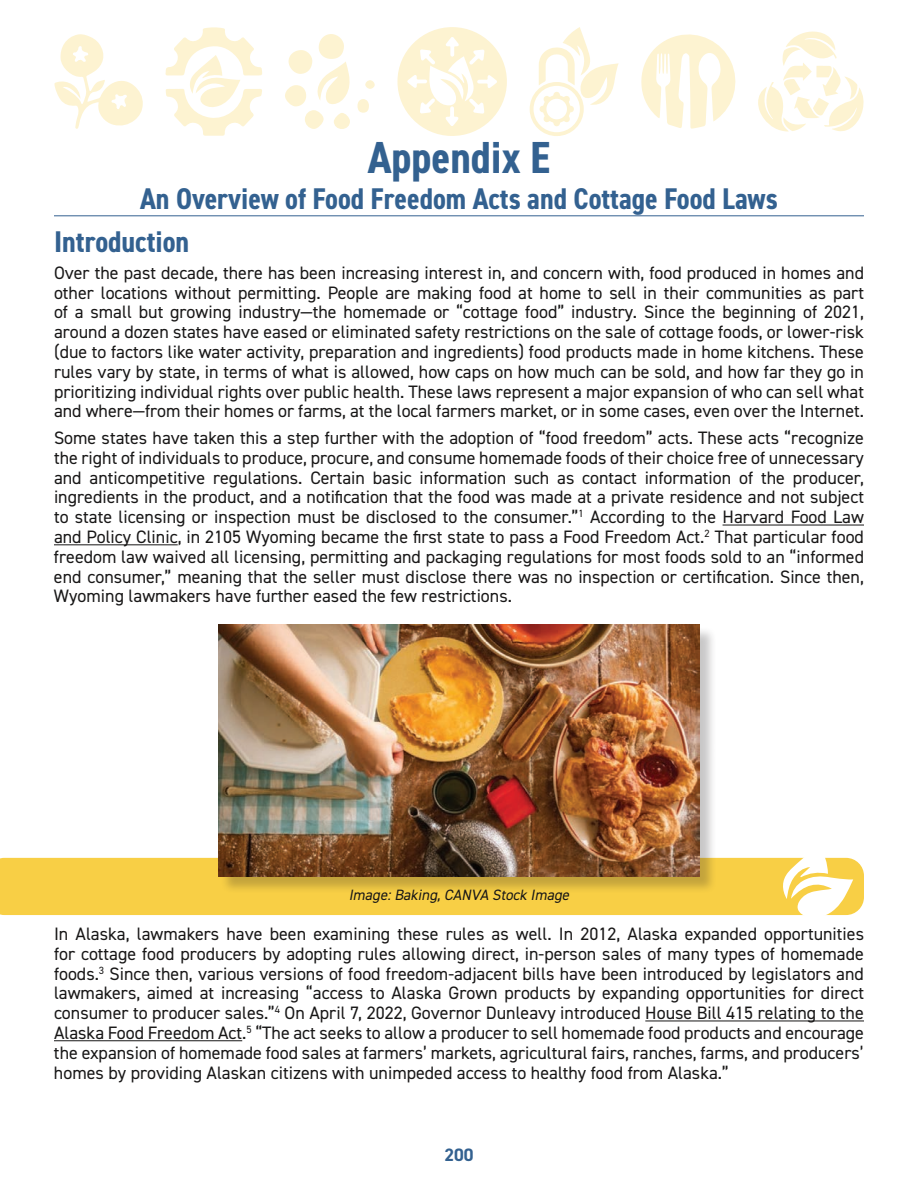
<style>
.page{position:relative;width:918px;height:1188px;background:#fff}
.page>*{position:absolute;margin:0;border:0;box-sizing:border-box;transform-origin:0 0}
.t1{font:700 condensed 45px "DIN2014";color:#336190}
.t2{font:700 condensed 30px/43.7px "DIN2014";color:#336190}
.t3{font:18px/19.8px "DIN2014";color:#181717;text-align:justify}
.t4{font:700 18px "DIN2014";color:#336190}
.t5{font:italic 15px "DIN2014";color:#181717}
</style>
<div class="page">
<hr style="left:54px;top:216px;width:810px;height:1px;background:#336190">
<svg style="left:165px;top:27px;width:97px;height:109px"></svg>
<svg style="left:529px;top:27px;width:90px;height:109px"></svg>
<svg style="left:758px;top:31px;width:106px;height:101px"></svg>
<svg style="left:641px;top:34px;width:95px;height:95px"></svg>
<svg style="left:397px;top:27px;width:110px;height:109px"></svg>
<div style="left:289px;top:50px;width:24px;height:24px;background:#fdf3d1;border-radius:11px"></div>
<div style="left:285px;top:85px;width:21px;height:21px;background:#fdf3d1;border-radius:50%"></div>
<svg style="left:305px;top:110px;width:19px;height:19px"></svg>
<div style="left:334px;top:113px;width:16px;height:16px;background:#fdf3d1;border-radius:50%"></div>
<div style="left:358px;top:99px;width:11px;height:14px;background:#fdf3d1;border-radius:50%"></div>
<svg style="left:365px;top:80px;width:10px;height:9px"></svg>
<svg style="left:317px;top:34px;width:33px;height:70px"></svg>
<svg style="left:54px;top:34px;width:89px;height:95px"></svg>
<div style="left:0;top:858px;width:864px;height:57px;background:#f8cf45"></div>
<svg style="left:781px;top:857px;width:72px;height:58px"></svg>
<hr style="left:723px;top:525px;width:141px;height:1px;background:#181717">
<hr style="left:54px;top:544px;width:124px;height:1px;background:#181717">
<hr style="left:645px;top:1021px;width:219px;height:1px;background:#181717">
<hr style="left:54px;top:1040px;width:188px;height:1px;background:#181717">
<div style="left:220px;top:626px;width:498px;height:269px;background:#231f20;opacity:.25"></div>
<img style="left:218px;top:624px;width:482px;height:253px">
<h1 class="t1" style="left:368px;top:127px;width:184px">Appendix E</h1>
<h2 class="t2" style="left:54px;top:176px;width:725px;text-indent:86px">An Overview of Food Freedom Acts and Cottage Food Laws<br>Introduction</h2>
<p class="t3" style="left:54px;top:262px;width:812px">Over the past decade, there has been increasing interest in, and concern with, food produced in homes and other locations without permitting. People are making food at home to sell in their communities as part of a small but growing industry—the homemade or “cottage food” industry. Since the beginning of 2021, around a dozen states have eased or eliminated safety restrictions on the sale of cottage foods, or lower-risk (due to factors like water activity, preparation and ingredients) food products made in home kitchens. These rules vary by state, in terms of what is allowed, how caps on how much can be sold, and how far they go in prioritizing individual rights over public health. These laws represent a major expansion of who can sell what and where—from their homes or farms, at the local farmers market, or in some cases, even over the Internet.</p>
<p class="t3" style="left:54px;top:428px;width:812px">Some states have taken this a step further with the adoption of “food freedom” acts. These acts “recognize the right of individuals to produce, procure, and consume homemade foods of their choice free of unnecessary and anticompetitive regulations. Certain basic information such as contact information of the producer, ingredients in the product, and a notification that the food was made at a private residence and not subject to state licensing or inspection must be disclosed to the consumer.”<sup>1</sup> According to the Harvard Food Law and Policy Clinic, in 2105 Wyoming became the first state to pass a Food Freedom Act.<sup>2</sup> That particular food freedom law waived all licensing, permitting and packaging regulations for most foods sold to an “informed end consumer,” meaning that the seller must disclose there was no inspection or certification. Since then, Wyoming lawmakers have further eased the few restrictions.</p>
<p class="t5" style="left:349px;top:885px;width:225px">Image:Baking,CANVA Stock Image</p>
<p class="t3" style="left:54px;top:924px;width:812px">In Alaska, lawmakers have been examining these rules as well. In 2012, Alaska expanded opportunities for cottage food producers by adopting rules allowing direct, in-person sales of many types of homemade foods.<sup>3</sup> Since then, various versions of food freedom-adjacent bills have been introduced by legislators and lawmakers, aimed at increasing “access to Alaska Grown products by expanding opportunities for direct consumer to producer sales.”<sup>4</sup> On April 7, 2022, Governor Dunleavy introduced House Bill 415 relating to the Alaska Food Freedom Act.<sup>5</sup> “The act seeks to allow a producer to sell homemade food products and encourage the expansion of homemade food sales at farmers’ markets, agricultural fairs, ranches, farms, and producers’ homes by providing Alaskan citizens with unimpeded access to healthy food from Alaska.”</p>
<p class="t4" style="left:444px;top:1143px;width:31px">200</p>
</div>
